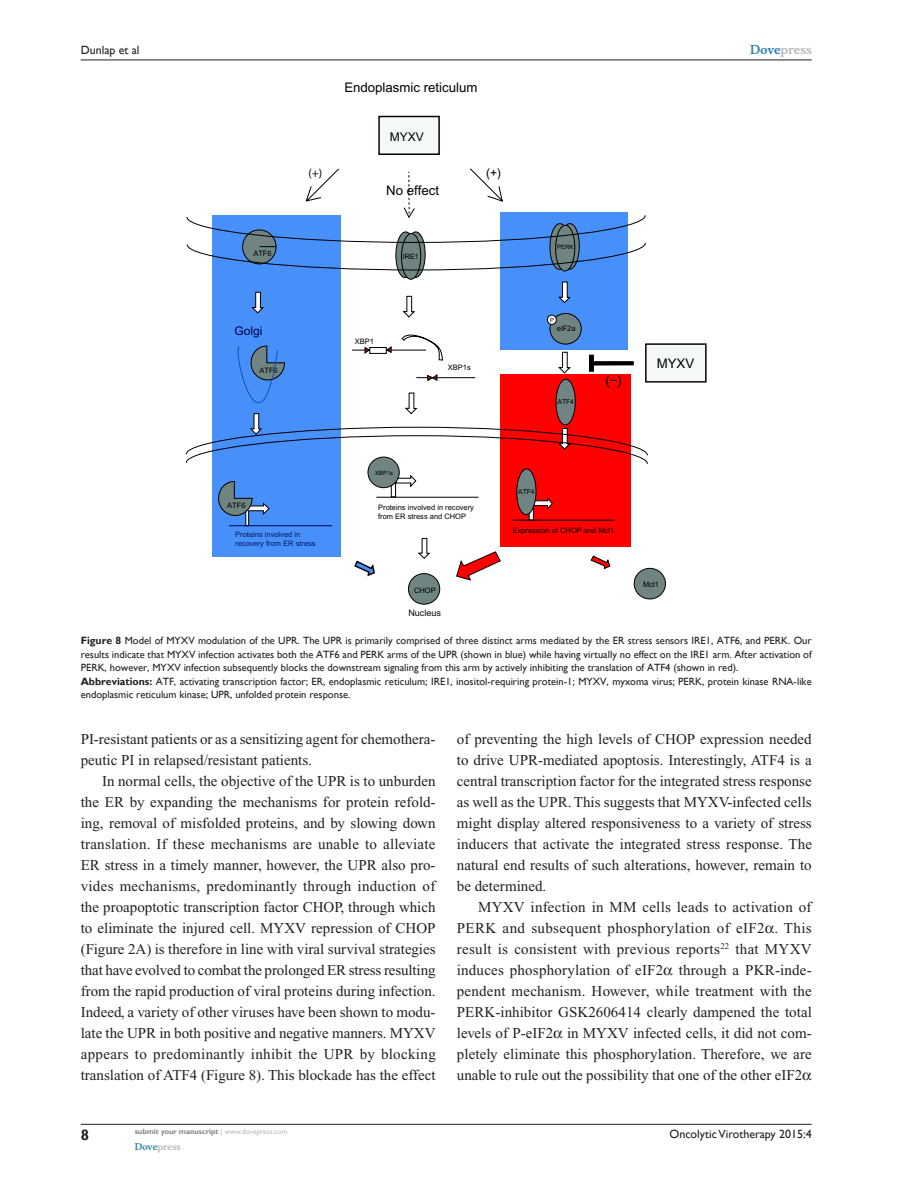
<style>
.page{position:relative;width:918px;height:1188px;background:#fff}
.page>*{position:absolute;margin:0;border:0;box-sizing:border-box;transform-origin:0 0}
.Tx{font:15px/21px "Times New Roman";color:#231f20;text-align:justify}
.t1{font:700 15px "Gill Sans";color:#231f20}
.t2{font:13.2px "Arial";color:#000}
.t3{font:12px "Gill Sans";color:#231f20}
.t4{font:700 12px "Musee";color:#b8b9bc}
.t5{font:12px "Arial";color:#000}
.t6{font:12px "Arial";color:#00004c}
.t7{font:12px "Myriad Pro";color:#000}
.FC{font:10.5px/13.5px "Gill Sans";color:#231f20;text-align:justify}
.FigSNRI{font:10.5px "Gill Sans";color:#231f20}
.t8{font:700 9px "Musee";color:#b8b9bc}
.t9{font:9px "Arial";color:#000}
.t10{font:7.5px/9px "Arial";color:#000}
.t11{font:700 7.5px "Gill Sans";color:#808285}
.t12{font:7.5px/9px "Arial";color:#0b1962}
.t13{font:7.35px "Arial";color:#000}
.t14{font:6.75px "Arial";color:#000}
.t15{font:6px "Arial";color:#000}
.t16{font:5.85px "Arial";color:#000}
.s1{color:#3485ae}
.s2{font-weight:700}
.s3{font-weight:400;color:#b8b9bc}
</style>
<div class="page">
<hr style="left:81px;top:1124px;width:731px;height:1px;background:#231f20">
<hr style="left:81px;top:60px;width:731px;height:1px;background:#231f20">
<div style="left:212px;top:215px;width:129px;height:342px;background:#4790fa"></div>
<svg style="left:245px;top:521px;width:5px;height:4px"></svg>
<div style="left:500px;top:374px;width:131px;height:173px;background:#ff0001"></div>
<div style="left:500px;top:212px;width:128px;height:138px;background:#4790fa"></div>
<div style="left:378px;top:116px;width:62px;height:39px;background:#f4f9f7;border:1px solid #000"></div>
<div style="left:645px;top:343px;width:62px;height:40px;background:#f4f9f7;border:1px solid #000"></div>
<svg style="left:305px;top:168px;width:198px;height:47px"></svg>
<svg style="left:186px;top:215px;width:462px;height:306px"></svg>
<svg style="left:590px;top:555px;width:21px;height:15px"></svg>
<div style="left:368px;top:457px;width:31px;height:31px;background:#708482;border-radius:50%"></div>
<div style="left:368px;top:457px;width:32px;height:31px;border:1px solid #000;border-radius:50%"></div>
<div style="left:408px;top:574px;width:32px;height:30px;background:#708482;border-radius:50%"></div>
<div style="left:408px;top:573px;width:32px;height:32px;border:1px solid #000;border-radius:50%"></div>
<div style="left:634px;top:568px;width:31px;height:31px;background:#708482;border-radius:50%"></div>
<div style="left:634px;top:568px;width:32px;height:31px;border:1px solid #000;border-radius:50%"></div>
<div style="left:517px;top:469px;width:19px;height:46px;background:#708482;border-radius:50%"></div>
<div style="left:516px;top:469px;width:21px;height:46px;border:1px solid #000;border-radius:50%"></div>
<svg style="left:589px;top:355px;width:45px;height:17px"></svg>
<svg style="left:231px;top:345px;width:54px;height:125px"></svg>
<hr style="left:229px;top:525px;width:103px;height:1px;background:#00004c">
<svg style="left:353px;top:474px;width:148px;height:107px"></svg>
<hr style="left:352px;top:350px;width:74px;height:1px;background:#000">
<hr style="left:416px;top:377px;width:59px;height:1px;background:#000">
<div style="left:369px;top:347px;width:18px;height:7px;background:#fff;border:1px solid #000"></div>
<svg style="left:364px;top:346px;width:7px;height:8px"></svg>
<svg style="left:385px;top:346px;width:7px;height:8px"></svg>
<svg style="left:401px;top:333px;width:42px;height:49px"></svg>
<p class="t3" style="left:81px;top:43px;width:60px">Dunlap et al</p>
<p class="t2" style="left:344px;top:80px;width:135px">Endoplasmic reticulum</p>
<p class="t5" style="left:390px;top:130px;width:36px">MYXV</p>
<p class="t7" style="left:308px;top:166px;width:15px">(+)</p>
<p class="t5" style="left:486px;top:166px;width:16px">(+)</p>
<p class="t2" style="left:386px;top:183px;width:54px">No effect</p>
<p class="t10" style="left:253px;top:249px;width:20px">ATF6</p>
<p class="t13" style="left:403px;top:253px;width:18px">IRE1</p>
<p class="t15" style="left:557px;top:244px;width:18px">PERK</p>
<p class="t16" style="left:550px;top:317px;width:5px">P</p>
<p class="t6" style="left:235px;top:324px;width:30px">Golgi</p>
<p class="t10" style="left:355px;top:337px;width:21px">XBP1</p>
<p class="t10" style="left:557px;top:324px;width:20px">elF2a</p>
<p class="t10" style="left:259px;top:366px;width:20px">ATF6</p>
<p class="t10" style="left:448px;top:363px;width:24px">XBP1s</p>
<p class="t2" style="left:605px;top:373px;width:18px">(−)</p>
<p class="t2" style="left:657px;top:356px;width:39px">MYXV</p>
<p class="t14" style="left:558px;top:398px;width:18px">ATF4</p>
<p class="t10" style="left:227px;top:501px;width:20px">ATF6</p>
<p class="t12" style="left:235px;top:530px;width:82px">Proteins involved in recovery from ER stress</p>
<p class="t16" style="left:375px;top:469px;width:19px">XBP1s</p>
<p class="t10" style="left:378px;top:503px;width:97px">Proteins involved in recovery from ER stress and CHOP</p>
<p class="t10" style="left:414px;top:586px;width:23px">CHOP</p>
<p class="t14" style="left:518px;top:487px;width:18px">ATF4</p>
<p class="t16" style="left:519px;top:489px;width:16px">ATF4</p>
<p class="t10" style="left:513px;top:526px;width:103px">Expression of CHOP and Mcl1</p>
<p class="t10" style="left:643px;top:580px;width:17px">Mcl1</p>
<p class="t4" style="left:750px;top:43px;width:63px"><span class="s1">Dove</span>press</p>
<p class="t9" style="left:408px;top:608px;width:34px">Nucleus</p>
<p class="FC" style="left:81px;top:634px;width:732px"><span class="s2">Figure 8</span> Model of MYXV modulation of the UPR. The UPR is primarily comprised of three distinct arms mediated by the ER stress sensors IRE 1, ATF6, and PERK. Our results indicate that MYXV infection activates both the ATF6 and PERK arms of the UPR (shown in blue) while having virtually no effect on the IRE 1 arm. After activation of PERK, however, MYXV infection subsequently blocks the downstream signaling from this arm by actively inhibiting the translation of ATF4 (shown in red).</p>
<p class="FigSNRI" style="left:81px;top:675px;width:700px"><span class="s2">Abbreviations:</span> ATF, activating transcription factor; ER, endoplasmic reticulum; IRE 1, inositol-requiring protein-1; MYXV, myxoma virus; PERK, protein kinase RNA</p>
<p class="FigSNRI" style="left:794px;top:675px;width:20px">-like</p>
<p class="FigSNRI" style="left:81px;top:688px;width:271px">endoplasmic reticulum kinase; UPR, unfolded protein response.</p>
<p class="Tx" style="left:81px;top:729px;width:356px">PI-resistant patients or as a sensitizing agent for chemothera&shy;peutic PI in relapsed/resistant patients.</p>
<p class="Tx" style="left:81px;top:771px;width:357px;text-indent:21px">In normal cells, the objective of the UPR is to unburden the ER by expanding the mechanisms for protein refold&shy;ing, removal of misfolded proteins, and by slowing down translation. If these mechanisms are unable to alleviate ER stress in a timely manner, however, the UPR also pro&shy;vides mechanisms, predominantly through induction of the proapoptotic transcription factor CHOP, through which to eliminate the injured cell. MYXV repression of CHOP (Figure 2A) is therefore in line with viral survival strategies that have evolved to combat the prolonged ER stress resulting from the rapid production of viral proteins during infection.<br>Indeed, a variety of other viruses have been shown to modu&shy;late the UPR in both positive and negative manners. MYXV appears to predominantly inhibit the UPR by blocking translation of ATF4 (Figure 8). This blockade has the effect</p>
<p class="Tx" style="left:457px;top:729px;width:357px">of preventing the high levels of CHOP expression needed to drive UPR-mediated apoptosis. Interestingly, ATF4 is a central transcription factor for the integrated stress response as well as the UPR. This suggests that MYXV-infected cells might display altered responsiveness to a variety of stress inducers that activate the integrated stress response. The natural end results of such alterations, however, remain to be determined.</p>
<p class="Tx" style="left:457px;top:897px;width:357px;text-indent:21px">MYXV infection in MM cells leads to activation of PERK and subsequent phosphorylation of eIF2 . This result is consistent with previous reports<sup>22</sup> that MYXV induces phosphorylation of eIF2 through a PKR-inde&shy;pendent mechanism. However, while treatment with the PERK-inhibitor GSK2606414 clearly dampened the total levels of P-eIF2 in MYXV infected cells, it did not com&shy;pletely eliminate this phosphorylation. Therefore, we are unable to rule out the possibility that one of the other eIF2</p>
<p class="t1" style="left:81px;top:1126px;width:10px">8</p>
<p class="t11" style="left:135px;top:1127px;width:154px">submit your manuscript <span class="s3">| www.dovepress.com</span></p>
<p class="t8" style="left:135px;top:1141px;width:48px"><span class="s1">Dove</span>press</p>
<p class="t3" style="left:670px;top:1127px;width:144px">Oncolytic Virotherapy 2015:4</p>
</div>
